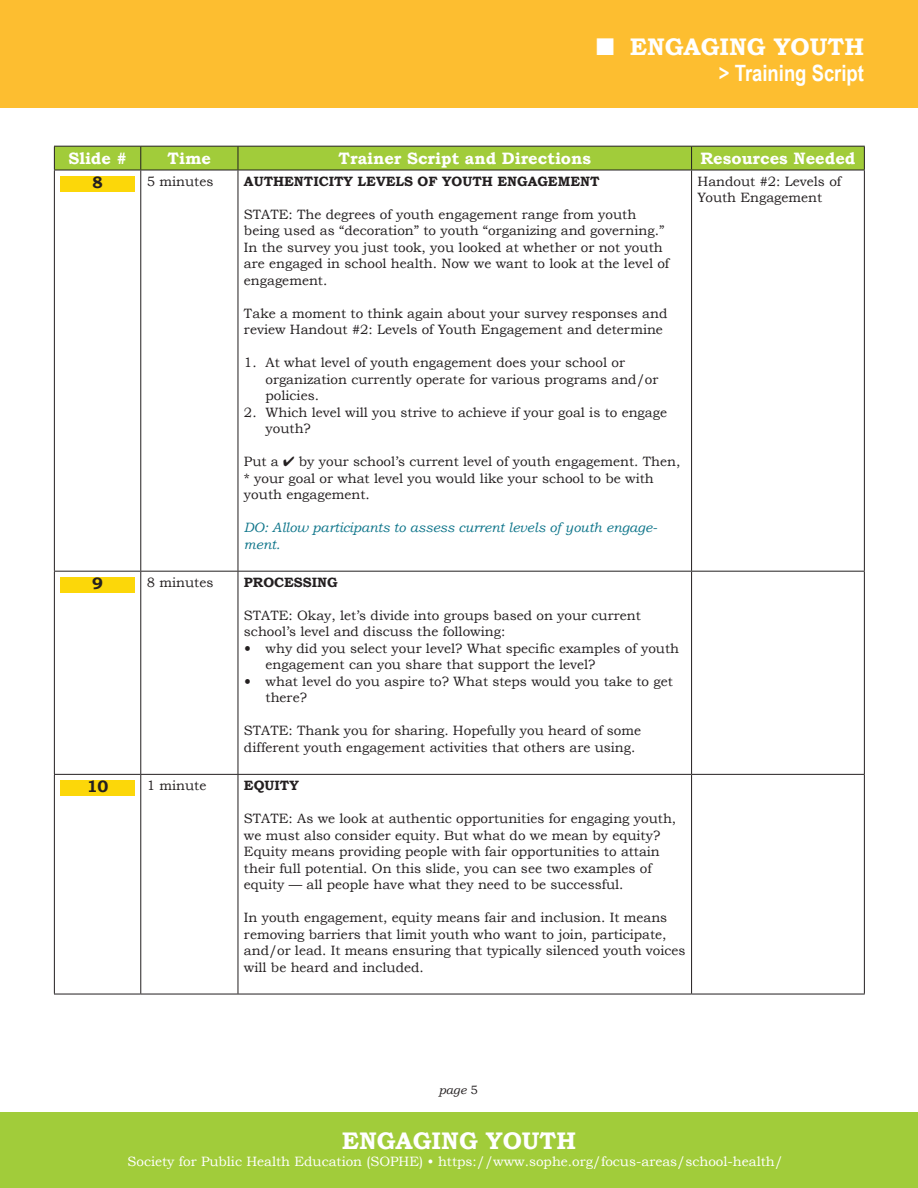
<style>
.page{position:relative;width:918px;height:1188px;background:#fff}
.page>*{position:absolute;margin:0;border:0;box-sizing:border-box;transform-origin:0 0}
.t1{font:700 24px "Bookman Old Style";color:#fff}
.t2{font:700 22.5px "Arial Narrow";color:#fff}
.Text_Inside_Table_HE{font:700 16.5px "Bookman Old Style";color:#fff}
.Slide_Numbers__bold{font:700 16.5px "Bookman Old Style";color:#231f20}
.Text_inside_Table{font:13.5px/16.5px "Bookman Old Style";color:#231f20}
.t3{font:13.5px "Bookman Old Style";color:#fff}
.Text_inside_Table_Bl{font:italic 13.5px/16.5px "Bookman Old Style";color:#0e758a}
.Text_inside_Table-2{font:700 13.5px "Bookman Old Style";color:#231f20}
.t4{font:italic 12px "Bookman Old Style";color:#231f20}
.s1{font-size:16.5px}
.s2{font-style:normal}
</style>
<div class="page">
<div style="left:0;top:1112px;width:918px;height:76px;background:#a1cc3a"></div>
<div style="left:0;top:0;width:918px;height:108px;background:#fdbe30"></div>
<hr style="left:54px;top:170px;width:1px;height:401px;background:#231f20">
<hr style="left:140px;top:170px;width:1px;height:401px;background:#231f20">
<hr style="left:238px;top:170px;width:1px;height:401px;background:#231f20">
<hr style="left:691px;top:170px;width:1px;height:401px;background:#231f20">
<hr style="left:864px;top:170px;width:1px;height:401px;background:#231f20">
<hr style="left:54px;top:571px;width:87px;height:1px;background:#231f20">
<hr style="left:54px;top:572px;width:1px;height:202px;background:#231f20">
<hr style="left:141px;top:571px;width:97px;height:1px;background:#231f20">
<hr style="left:140px;top:572px;width:1px;height:202px;background:#231f20">
<hr style="left:238px;top:571px;width:454px;height:1px;background:#231f20">
<hr style="left:238px;top:572px;width:1px;height:202px;background:#231f20">
<hr style="left:692px;top:571px;width:173px;height:1px;background:#231f20">
<hr style="left:691px;top:572px;width:1px;height:202px;background:#231f20">
<hr style="left:864px;top:572px;width:1px;height:202px;background:#231f20">
<hr style="left:54px;top:774px;width:87px;height:1px;background:#231f20">
<hr style="left:54px;top:775px;width:1px;height:219px;background:#231f20">
<hr style="left:141px;top:774px;width:97px;height:1px;background:#231f20">
<hr style="left:140px;top:775px;width:1px;height:219px;background:#231f20">
<hr style="left:238px;top:774px;width:454px;height:1px;background:#231f20">
<hr style="left:238px;top:775px;width:1px;height:219px;background:#231f20">
<hr style="left:692px;top:774px;width:173px;height:1px;background:#231f20">
<hr style="left:691px;top:775px;width:1px;height:219px;background:#231f20">
<hr style="left:864px;top:775px;width:1px;height:219px;background:#231f20">
<hr style="left:54px;top:994px;width:87px;height:1px;background:#231f20">
<hr style="left:141px;top:994px;width:97px;height:1px;background:#231f20">
<hr style="left:238px;top:994px;width:454px;height:1px;background:#231f20">
<hr style="left:692px;top:994px;width:173px;height:1px;background:#231f20">
<svg style="left:54px;top:146px;width:811px;height:24px;background:#9ac239"></svg>
<hr style="left:54px;top:170px;width:87px;height:1px;background:#231f20">
<hr style="left:141px;top:170px;width:97px;height:1px;background:#231f20">
<hr style="left:238px;top:170px;width:454px;height:1px;background:#231f20">
<hr style="left:692px;top:170px;width:173px;height:1px;background:#231f20">
<div style="left:60px;top:176px;width:75px;height:16px;background:#fcd709"></div>
<div style="left:60px;top:577px;width:75px;height:16px;background:#fcd709"></div>
<div style="left:60px;top:780px;width:75px;height:16px;background:#fcd709"></div>
<h1 class="t1" style="left:596px;top:33px;width:269px">■ ENGAGING YOUTH</h1>
<h2 class="t2" style="left:719px;top:56px;width:147px">&gt; Training Script</h2>
<p class="Text_Inside_Table_HE" style="left:69px;top:148px;width:60px">Slide #</p>
<p class="Text_Inside_Table_HE" style="left:168px;top:148px;width:45px">Time</p>
<p class="Text_Inside_Table_HE" style="left:339px;top:148px;width:254px">Trainer Script and Directions</p>
<p class="Text_Inside_Table_HE" style="left:700px;top:148px;width:157px">Resources Needed</p>
<p class="Slide_Numbers__bold" style="left:92px;top:172px;width:12px">8</p>
<p class="Text_inside_Table" style="left:147px;top:173px;width:68px">5 minutes</p>
<p class="Text_inside_Table-2" style="left:244px;top:173px;width:357px">AUTHENTICITY LEVELS OF YOUTH ENGAGEMENT</p>
<p class="Text_inside_Table" style="left:244px;top:206px;width:427px">STATE: The degrees of youth engagement range from youth being used as “decoration” to youth “organizing and governing.” In the survey you just took, you looked at whether or not youth are engaged in school health. Now we want to look at the level of engagement.</p>
<p class="Text_inside_Table" style="left:244px;top:305px;width:425px">Take a moment to think again about your survey responses and review Handout #2: Levels of Youth Engagement and determine</p>
<p class="Text_inside_Table" style="left:266px;top:354px;width:394px;text-indent:-22px">1. At what level of youth engagement does your school or organization currently operate for various programs and/or policies.</p>
<p class="Text_inside_Table" style="left:266px;top:404px;width:403px;text-indent:-22px">2. Which level will you strive to achieve if your goal is to engage youth?</p>
<p class="Text_inside_Table" style="left:244px;top:453px;width:438px">Put a ✔ by your school’s current level of youth engagement. Then, * your goal or what level you would like your school to be with youth engagement.</p>
<p class="Text_inside_Table_Bl" style="left:244px;top:519px;width:415px">DO: Allow participants to assess current levels of youth engage&shy;ment.</p>
<p class="Text_inside_Table" style="left:698px;top:173px;width:145px">Handout #2: Levels of<br>Youth Engagement</p>
<p class="Slide_Numbers__bold" style="left:92px;top:573px;width:12px">9</p>
<p class="Text_inside_Table" style="left:147px;top:574px;width:68px">8 minutes</p>
<p class="Text_inside_Table-2" style="left:244px;top:574px;width:95px">PROCESSING</p>
<p class="Text_inside_Table" style="left:244px;top:607px;width:398px">STATE: Okay, let’s divide into groups based on your current school’s level and discuss the following:</p>
<p class="Text_inside_Table" style="left:266px;top:640px;width:415px;text-indent:-22px"><span class="s1">•</span> why did you select your level? What specific examples of youth engagement can you share that support the level?</p>
<p class="Text_inside_Table" style="left:266px;top:673px;width:409px;text-indent:-22px"><span class="s1">•</span> what level do you aspire to? What steps would you take to get there?</p>
<p class="Text_inside_Table" style="left:244px;top:723px;width:399px">STATE: Thank you for sharing. Hopefully you heard of some different youth engagement activities that others are using.</p>
<p class="Slide_Numbers__bold" style="left:87px;top:777px;width:23px">10</p>
<p class="Text_inside_Table" style="left:147px;top:777px;width:61px">1 minute</p>
<p class="Text_inside_Table-2" style="left:244px;top:777px;width:56px">EQUITY</p>
<p class="Text_inside_Table" style="left:244px;top:810px;width:434px">STATE: As we look at authentic opportunities for engaging youth, we must also consider equity. But what do we mean by equity?<br>Equity means providing people with fair opportunities to attain their full potential. On this slide, you can see two examples of equity — all people have what they need to be successful.</p>
<p class="Text_inside_Table" style="left:244px;top:909px;width:443px">In youth engagement, equity means fair and inclusion. It means removing barriers that limit youth who want to join, participate, and/or lead. It means ensuring that typically silenced youth voices will be heard and included.</p>
<p class="t4" style="left:439px;top:1083px;width:41px">page <span class="s2">5</span></p>
<h1 class="t1" style="left:342px;top:1126px;width:236px">ENGAGING YOUTH</h1>
<p class="t3" style="left:128px;top:1153px;width:657px">Society for Public Health Education (SOPHE) • https://www.sophe.org/focus-areas/school-health/</p>
</div>
